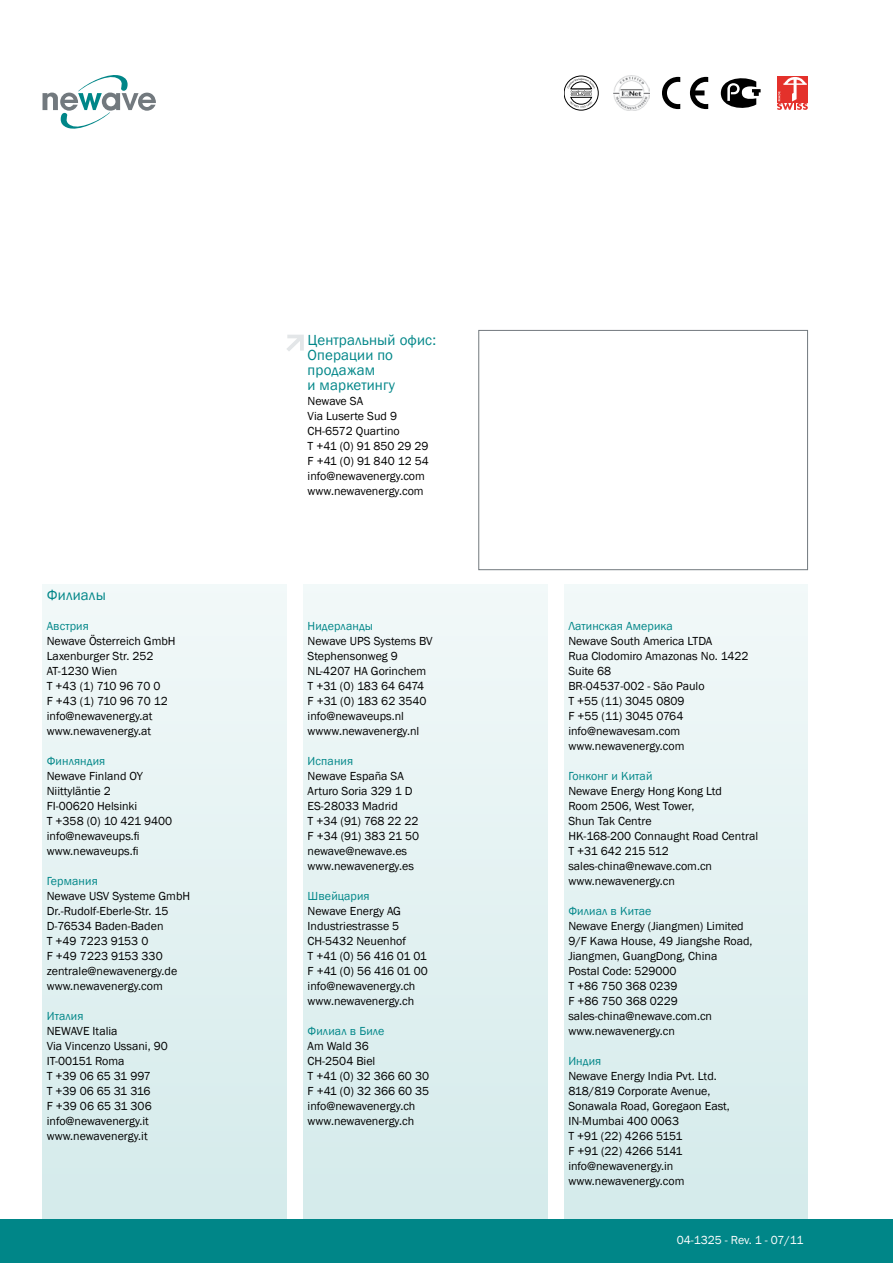
<style>
.page{position:relative;width:893px;height:1263px;background:#fff}
.page>*{position:absolute;margin:0;border:0;box-sizing:border-box;transform-origin:0 0}
.t1{font:15px/15px "Franklin Gothic";letter-spacing:.01em;color:#008688}
.t2{font:12px/15px "Franklin Gothic";color:#000}
.t3{font:12px "Franklin Gothic";letter-spacing:.01em;color:#008688}
.t4{font:12px "Franklin Gothic";letter-spacing:-.01em;color:#fff}
</style>
<div class="page">
<div style="left:43px;top:585px;width:243px;height:670px;background:linear-gradient(to bottom,#f2f9f9,#d2eaea)"></div>
<div style="left:303px;top:585px;width:244px;height:670px;background:linear-gradient(to bottom,#f2f9f9,#d2eaea)"></div>
<div style="left:564px;top:585px;width:244px;height:670px;background:linear-gradient(to bottom,#f2f9f9,#d2eaea)"></div>
<svg style="left:287px;top:335px;width:17px;height:16px"></svg>
<div style="left:478px;top:330px;width:330px;height:240px;background:#fff;border:1px solid #72797e"></div>
<svg style="left:43px;top:75px;width:113px;height:54px"></svg>
<div style="left:0;top:1219px;width:893px;height:44px;background:#008688"></div>
<svg style="left:662px;top:77px;width:18px;height:32px"></svg>
<svg style="left:690px;top:77px;width:18px;height:32px"></svg>
<img style="left:614px;top:76px;width:35px;height:34px">
<svg style="left:564px;top:76px;width:34px;height:34px"></svg>
<svg style="left:721px;top:78px;width:40px;height:30px"></svg>
<div style="left:777px;top:76px;width:31px;height:26px;background:#e4312b"></div>
<svg style="left:777px;top:77px;width:31px;height:33px"></svg>
<p class="t1" style="left:47px;top:588px;width:61px">Филиалы</p>
<p class="t3" style="left:47px;top:619px;width:44px">Австрия</p>
<p class="t2" style="left:47px;top:634px;width:130px">Newave Österreich GmbH<br>Laxenburger Str. 252<br>AT-1230 Wien<br>T +43 (1) 710 96 70 0<br>F +43 (1) 710 96 70 12 info@newavenergy.at www.newavenergy.at</p>
<p class="t3" style="left:47px;top:754px;width:60px">Финляндия</p>
<p class="t2" style="left:47px;top:769px;width:127px">Newave Finland OY<br>Niittyläntie 2<br>FI-00620 Helsinki<br>T +358 (0) 10 421 9400 info@newaveups.fi www.newaveups.fi</p>
<p class="t3" style="left:47px;top:874px;width:52px">Германия</p>
<p class="t2" style="left:47px;top:889px;width:145px">Newave USV Systeme GmbH<br>Dr.-Rudolf-Eberle-Str. 15<br>D-76534 Baden-Baden<br>T +49 7223 9153 0<br>F +49 7223 9153 330 zentrale@newavenergy.de www.newavenergy.com</p>
<p class="t3" style="left:47px;top:1009px;width:38px">Италия</p>
<p class="t2" style="left:47px;top:1024px;width:122px">NEWAVE Italia<br>Via Vincenzo Ussani, 90<br>IT-00151 Roma<br>T +39 06 65 31 997<br>T +39 06 65 31 316<br>F +39 06 65 31 306 info@newavenergy.it www.newavenergy.it</p>
<p class="t1" style="left:308px;top:333px;width:130px">Центральный офис:<br>Операции по продажам<br>и маркетингу</p>
<p class="t2" style="left:308px;top:394px;width:123px">Newave SA<br>Via Luserte Sud 9<br>CH-6572 Quartino<br>T +41 (0) 91 850 29 29<br>F +41 (0) 91 840 12 54 info@newavenergy.com www.newavenergy.com</p>
<p class="t3" style="left:308px;top:619px;width:67px">Нидерланды</p>
<p class="t2" style="left:308px;top:634px;width:127px">Newave UPS Systems BV<br>Stephensonweg 9<br>NL-4207 HA Gorinchem<br>T +31 (0) 183 64 6474<br>F +31 (0) 183 62 3540 info@newaveups.nl wwww.newavenergy.nl</p>
<p class="t3" style="left:308px;top:754px;width:47px">Испания</p>
<p class="t2" style="left:308px;top:769px;width:113px">Newave España SA<br>Arturo Soria 329 1 D<br>ES-28033 Madrid<br>T +34 (91) 768 22 22<br>F +34 (91) 383 21 50 newave@newave.es www.newavenergy.es</p>
<p class="t3" style="left:308px;top:889px;width:64px">Швейцария</p>
<p class="t2" style="left:308px;top:904px;width:122px">Newave Energy AG<br>Industriestrasse 5<br>CH-5432 Neuenhof<br>T +41 (0) 56 416 01 01<br>F +41 (0) 56 416 01 00 info@newavenergy.ch www.newavenergy.ch</p>
<p class="t3" style="left:308px;top:1024px;width:78px">Филиал в Биле</p>
<p class="t2" style="left:308px;top:1039px;width:123px">Am Wald 36<br>CH-2504 Biel<br>T +41 (0) 32 366 60 30<br>F +41 (0) 32 366 60 35 info@newavenergy.ch www.newavenergy.ch</p>
<p class="t3" style="left:568px;top:619px;width:106px">Латинская Америка</p>
<p class="t2" style="left:568px;top:634px;width:182px">Newave South America LTDA<br>Rua Clodomiro Amazonas No. 1422<br>Suite 68<br>BR-04537-002 - São Paulo<br>T +55 (11) 3045 0809<br>F +55 (11) 3045 0764 info@newavesam.com www.newavenergy.com</p>
<p class="t3" style="left:568px;top:769px;width:86px">Гонконг и Китай</p>
<p class="t2" style="left:568px;top:784px;width:191px">Newave Energy Hong Kong Ltd<br>Room 2506, West Tower,<br>Shun Tak Centre<br>HK-168-200 Connaught Road Central<br>T +31 642 215 512 sales-china@newave.com.cn www.newavenergy.cn</p>
<p class="t3" style="left:568px;top:904px;width:84px">Филиал в Китае</p>
<p class="t2" style="left:568px;top:919px;width:186px">Newave Energy (Jiangmen) Limited<br>9/F Kawa House, 49 Jiangshe Road,<br>Jiangmen, GuangDong, China<br>Postal Code: 529000<br>T +86 750 368 0239<br>F +86 750 368 0229 sales-china@newave.com.cn www.newavenergy.cn</p>
<p class="t3" style="left:568px;top:1054px;width:34px">Индия</p>
<p class="t2" style="left:568px;top:1069px;width:163px">Newave Energy India Pvt. Ltd.<br>818/819 Corporate Avenue,<br>Sonawala Road, Goregaon East,<br>IN-Mumbai 400 0063<br>T +91 (22) 4266 5151<br>F +91 (22) 4266 5141 info@newavenergy.in www.newavenergy.com</p>
<p class="t4" style="left:677px;top:1232px;width:128px">04-1325 - Rev. 1 - 07/11</p>
</div>
